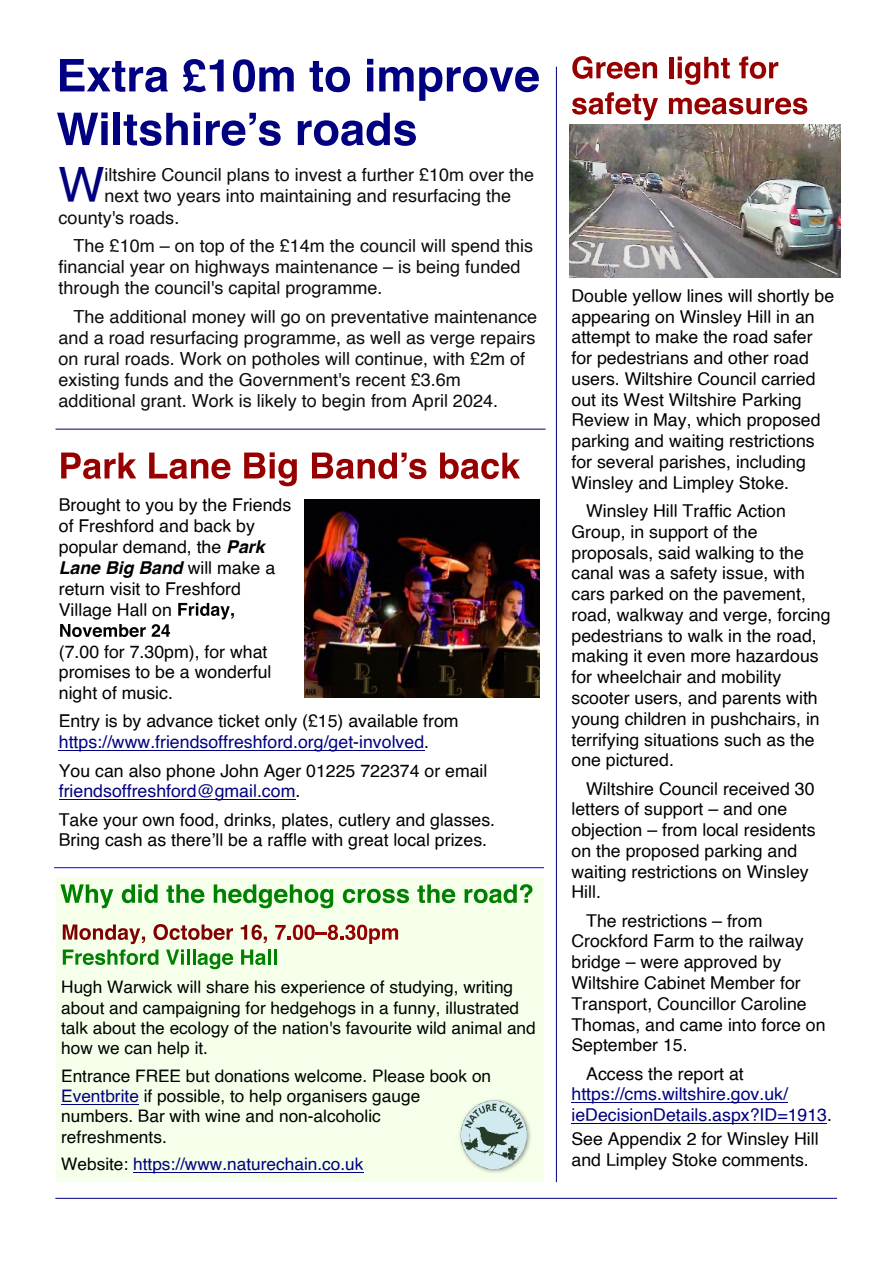
<style>
.page{position:relative;width:893px;height:1263px;background:#fff}
.page>*{position:absolute;margin:0;border:0;box-sizing:border-box;transform-origin:0 0}
.t1{font:48.75px "Helvetica";color:#000080}
.t2{font:18px/21.1px "Helvetica";color:#0c0c0c}
.t3{font:17.7px/20.7px "Helvetica";color:#000}
.t4{font:17.7px/20.7px "Helvetica";color:#000080}
.t5{font:17.25px/20.2px "Helvetica";color:#000}
.t6{font:17.25px "Helvetica";color:#000080}
.s1{font-weight:700;font-style:italic}
.s2{color:#000}
.s3{color:#000080}
</style>
<div class="page">
<div style="left:57px;top:877px;width:487px;height:305px;background:#f6ffea"></div>
<hr style="left:55px;top:1198px;width:782px;height:1px;background:#000080">
<svg style="left:60px;top:59px;width:108px;height:33px"></svg>
<svg style="left:183px;top:59px;width:41px;height:33px"></svg>
<svg style="left:233px;top:59px;width:61px;height:33px"></svg>
<svg style="left:310px;top:61px;width:40px;height:31px"></svg>
<svg style="left:367px;top:59px;width:6px;height:32px"></svg>
<svg style="left:379px;top:67px;width:160px;height:34px"></svg>
<svg style="left:57px;top:112px;width:51px;height:33px"></svg>
<div style="left:114px;top:113px;width:6px;height:32px;background:#000080"></div>
<svg style="left:124px;top:113px;width:64px;height:33px"></svg>
<svg style="left:194px;top:112px;width:6px;height:33px"></svg>
<svg style="left:206px;top:113px;width:75px;height:33px"></svg>
<svg style="left:298px;top:113px;width:118px;height:33px"></svg>
<hr style="left:556px;top:67px;width:1px;height:1115px;background:#000080">
<svg style="left:60px;top:884px;width:53px;height:24px"></svg>
<svg style="left:122px;top:884px;width:36px;height:19px"></svg>
<svg style="left:166px;top:884px;width:38px;height:19px"></svg>
<svg style="left:214px;top:884px;width:119px;height:24px"></svg>
<svg style="left:343px;top:889px;width:66px;height:14px"></svg>
<svg style="left:417px;top:884px;width:38px;height:19px"></svg>
<svg style="left:465px;top:884px;width:67px;height:19px"></svg>
<img style="left:459px;top:1099px;width:72px;height:74px">
<hr style="left:54px;top:867px;width:490px;height:1px;background:#00f">
<svg style="left:241px;top:924px;width:26px;height:19px"></svg>
<svg style="left:275px;top:925px;width:123px;height:19px"></svg>
<svg style="left:63px;top:924px;width:170px;height:45px"></svg>
<svg style="left:241px;top:949px;width:25px;height:16px"></svg>
<hr style="left:268px;top:949px;width:3px;height:16px;background:#008000">
<hr style="left:274px;top:949px;width:3px;height:16px;background:#008000">
<hr style="left:61px;top:1104px;width:78px;height:1px;background:#000080">
<hr style="left:133px;top:1172px;width:52px;height:1px;background:#000080">
<hr style="left:185px;top:1172px;width:179px;height:1px;background:#000080">
<hr style="left:56px;top:429px;width:489px;height:1px;background:#000080">
<hr style="left:571px;top:1102px;width:217px;height:1px;background:#000080">
<hr style="left:571px;top:1123px;width:256px;height:1px;background:#000080">
<svg style="left:61px;top:452px;width:75px;height:27px"></svg>
<svg style="left:149px;top:452px;width:81px;height:27px"></svg>
<svg style="left:244px;top:452px;width:53px;height:34px"></svg>
<svg style="left:312px;top:452px;width:114px;height:27px"></svg>
<svg style="left:440px;top:453px;width:80px;height:26px"></svg>
<svg style="left:178px;top:603px;width:56px;height:16px"></svg>
<svg style="left:60px;top:624px;width:86px;height:13px"></svg>
<svg style="left:152px;top:624px;width:18px;height:13px"></svg>
<hr style="left:59px;top:750px;width:53px;height:1px;background:#000080">
<hr style="left:112px;top:750px;width:312px;height:1px;background:#000080">
<hr style="left:59px;top:799px;width:236px;height:1px;background:#000080">
<img style="left:305px;top:500px;width:234px;height:198px">
<svg style="left:572px;top:56px;width:85px;height:23px"></svg>
<hr style="left:669px;top:57px;width:4px;height:21px;background:#970000">
<svg style="left:678px;top:57px;width:52px;height:28px"></svg>
<svg style="left:739px;top:56px;width:39px;height:23px"></svg>
<svg style="left:572px;top:92px;width:86px;height:28px"></svg>
<svg style="left:669px;top:98px;width:138px;height:17px"></svg>
<img style="left:570px;top:125px;width:270px;height:153px">
<h1 class="t1" style="left:59px;top:166px;width:48px">W</h1>
<p class="t2" style="left:105px;top:165px;width:431px">iltshire Council plans to invest a further £10m over the</p>
<p class="t2" style="left:105px;top:187px;width:408px">next two years into maintaining and resurfacing the</p>
<p class="t2" style="left:59px;top:208px;width:122px">county's roads.</p>
<p class="t2" style="left:59px;top:236px;width:476px;text-indent:15px">The £10m – on top of the £14m the council will spend this financial year on highways maintenance – is being funded through the council's capital programme.</p>
<p class="t2" style="left:59px;top:307px;width:480px;text-indent:15px">The additional money will go on preventative maintenance and a road resurfacing programme, as well as verge repairs on rural roads. Work on potholes will continue, with £2m of existing funds and the Government's recent £3.6m additional grant. Work is likely to begin from April 2024.</p>
<p class="t3" style="left:59px;top:495px;width:234px">Brought to you by the Friends of Freshford and back by popular demand, the <span class="s1">Park<br>Lane Big Band</span> will make a return visit to Freshford<br>Village Hall on</p>
<p class="t3" style="left:59px;top:642px;width:214px">(7.00 for 7.30pm), for what promises to be a wonderful night of music.</p>
<p class="t4" style="left:59px;top:712px;width:401px"><span class="s2">Entry is by advance ticket only (£15) available from </span>https://www.friendsoffreshford.org/get-involved<span class="s2">.</span></p>
<p class="t3" style="left:59px;top:761px;width:430px">You can also phone John Ager 01225 722374 or email <span class="s3">friendsoffreshford@gmail.com</span>.</p>
<p class="t3" style="left:59px;top:810px;width:438px">Take your own food, drinks, plates, cutlery and glasses.<br>Bring cash as there’ll be a raffle with great local prizes.</p>
<p class="t5" style="left:61px;top:978px;width:476px">Hugh Warwick will share his experience of studying, writing about and campaigning for hedgehogs in a funny, illustrated talk about the ecology of the nation's favourite wild animal and how we can help it.</p>
<p class="t5" style="left:61px;top:1067px;width:431px">Entrance FREE but donations welcome. Please book on <span class="s3">Eventbrite</span> if possible, to help organisers gauge numbers. Bar with wine and non-alcoholic<br>refreshments.</p>
<p class="t6" style="left:61px;top:1157px;width:304px"><span class="s2">Website:</span> https://www.naturechain.co.uk</p>
<p class="t3" style="left:571px;top:286px;width:264px">Double yellow lines will shortly be appearing on Winsley Hill in an attempt to make the road safer for pedestrians and other road users. Wiltshire Council carried out its West Wiltshire Parking<br>Review in May, which proposed parking and waiting restrictions for several parishes, including<br>Winsley and Limpley Stoke.</p>
<p class="t3" style="left:571px;top:501px;width:261px;text-indent:15px">Winsley Hill Traffic Action<br>Group, in support of the proposals, said walking to the canal was a safety issue, with cars parked on the pavement, road, walkway and verge, forcing pedestrians to walk in the road, making it even more hazardous for wheelchair and mobility scooter users, and parents with young children in pushchairs, in terrifying situations such as the one pictured.</p>
<p class="t3" style="left:571px;top:779px;width:246px;text-indent:15px">Wiltshire Council received 30 letters of support – and one objection – from local residents on the proposed parking and waiting restrictions on Winsley<br>Hill.</p>
<p class="t3" style="left:571px;top:911px;width:256px;text-indent:15px">The restrictions – from<br>Crockford Farm to the railway bridge – were approved by<br>Wiltshire Cabinet Member for<br>Transport, Councillor Caroline<br>Thomas, and came into force on<br>September 15.</p>
<p class="t3" style="left:586px;top:1064px;width:159px">Access the report at</p>
<p class="t4" style="left:571px;top:1085px;width:262px">https://cms.wiltshire.gov.uk/ ieDecisionDetails.aspx?ID=1913<span class="s2">.</span></p>
<p class="t3" style="left:571px;top:1129px;width:249px">See Appendix 2 for Winsley Hill and Limpley Stoke comments.</p>
</div>
